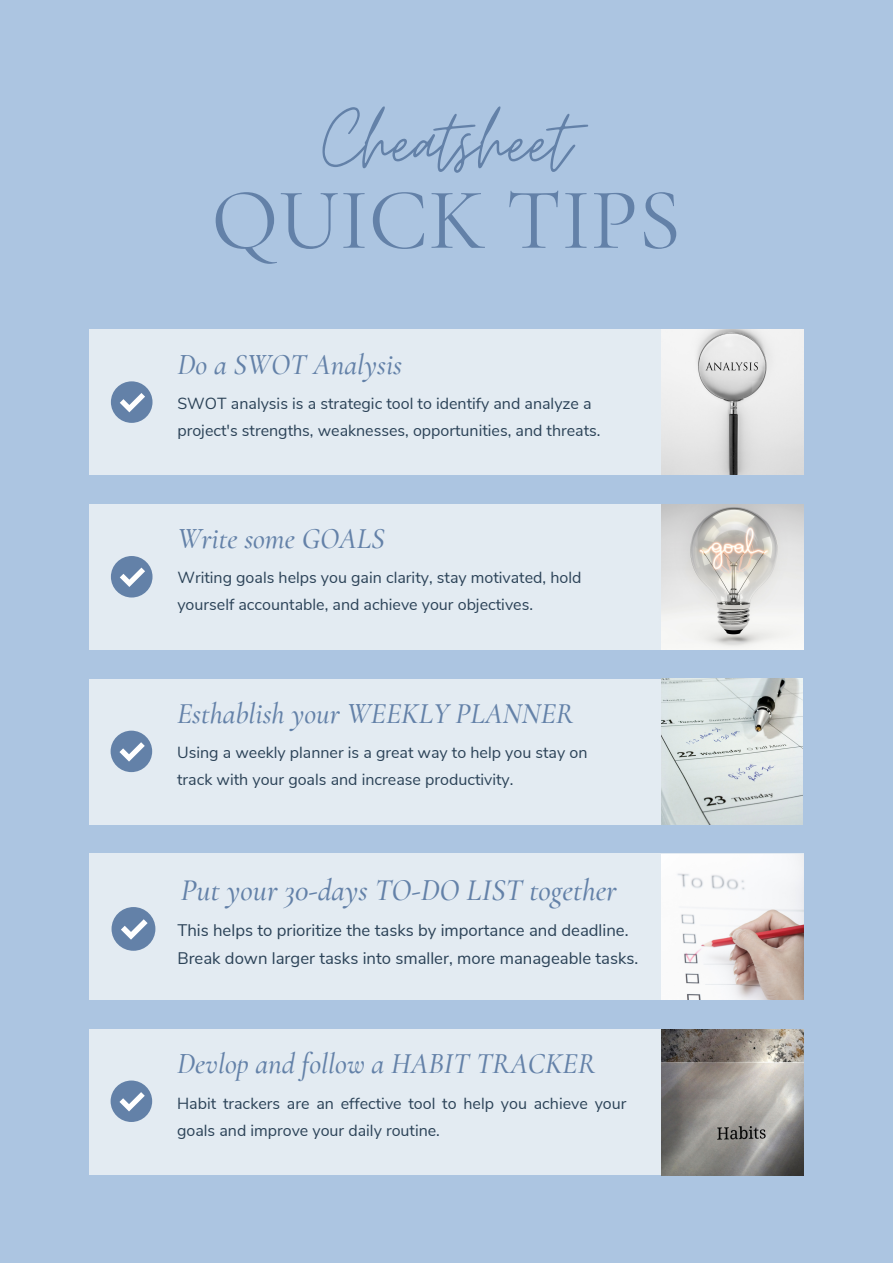
<style>
.page{position:relative;width:893px;height:1264px;background:#fff}
.page>*{position:absolute;margin:0;border:0;box-sizing:border-box;transform-origin:0 0}
.t1{font:93.3px "Moon Time";color:#6381a8}
.t2{font:87.45px "Cormorant Garamond";color:#6381a8}
.t3{font:italic 500 30.45px "Cormorant Garamond";color:#6381a8}
.t4{font:italic 500 29.1px "Cormorant Garamond";color:#6381a8}
.t5{font:16.8px/28.2px "Nunito Sans";color:#2b4257}
.t6{font:16.05px/27px "Nunito Sans";color:#2b4257}
</style>
<div class="page">
<div style="left:0;top:0;width:892px;height:1262px;background:#acc5e1"></div>
<div style="left:90px;top:330px;width:683px;height:145px;background:#e3ebf2"></div>
<div style="left:111px;top:381px;width:41px;height:42px;background:#6381a8;border-radius:50%"></div>
<svg style="left:120px;top:393px;width:25px;height:19px"></svg>
<img style="left:661px;top:330px;width:142px;height:145px">
<div style="left:90px;top:504px;width:683px;height:145px;background:#e3ebf2"></div>
<div style="left:111px;top:556px;width:41px;height:41px;background:#6381a8;border-radius:50%"></div>
<svg style="left:120px;top:567px;width:25px;height:20px"></svg>
<img style="left:661px;top:504px;width:142px;height:145px">
<div style="left:89px;top:1028px;width:684px;height:146px;background:#e3ebf2"></div>
<div style="left:111px;top:1080px;width:41px;height:41px;background:#6381a8;border-radius:50%"></div>
<svg style="left:119px;top:1092px;width:26px;height:19px"></svg>
<img style="left:661px;top:1029px;width:142px;height:145px">
<div style="left:89px;top:679px;width:684px;height:145px;background:#e3ebf2"></div>
<div style="left:111px;top:730px;width:41px;height:42px;background:#6381a8;border-radius:50%"></div>
<svg style="left:119px;top:742px;width:26px;height:19px"></svg>
<img style="left:661px;top:679px;width:141px;height:145px">
<div style="left:89px;top:853px;width:714px;height:146px;background:#e3ebf2"></div>
<div style="left:111px;top:907px;width:44px;height:43px;background:#6381a8;border-radius:50%"></div>
<svg style="left:121px;top:919px;width:27px;height:20px"></svg>
<img style="left:661px;top:854px;width:142px;height:145px">
<p class="t1" style="left:322px;top:86px;width:249px">Cheatsheet</p>
<p class="t2" style="left:211px;top:167px;width:471px">QUICK TIPS</p>
<p class="t4" style="left:177px;top:347px;width:226px">Do a SWOT Analysis</p>
<p class="t6" style="left:177px;top:390px;width:424px">SWOT analysis is a strategic tool to identify and analyze a project's strengths, weaknesses, opportunities, and threats.</p>
<p class="t4" style="left:177px;top:521px;width:209px">Write some GOALS</p>
<p class="t6" style="left:177px;top:564px;width:405px">Writing goals helps you gain clarity, stay motivated, hold yourself accountable, and achieve your objectives.</p>
<p class="t4" style="left:177px;top:696px;width:398px">Esthablish your WEEKLY PLANNER</p>
<p class="t6" style="left:177px;top:739px;width:412px">Using a weekly planner is a great way to help you stay on track with your goals and increase productivity.</p>
<p class="t3" style="left:181px;top:871px;width:437px">Put your 30-days TO-DO LIST together</p>
<p class="t5" style="left:177px;top:916px;width:462px">This helps to prioritize the tasks by importance and deadline.<br>Break down larger tasks into smaller, more manageable tasks.</p>
<p class="t4" style="left:177px;top:1046px;width:420px">Devlop and follow a HABIT TRACKER</p>
<p class="t6" style="left:177px;top:1089px;width:451px">Habit trackers are an effective tool to help you achieve your goals and improve your daily routine.</p>
</div>
